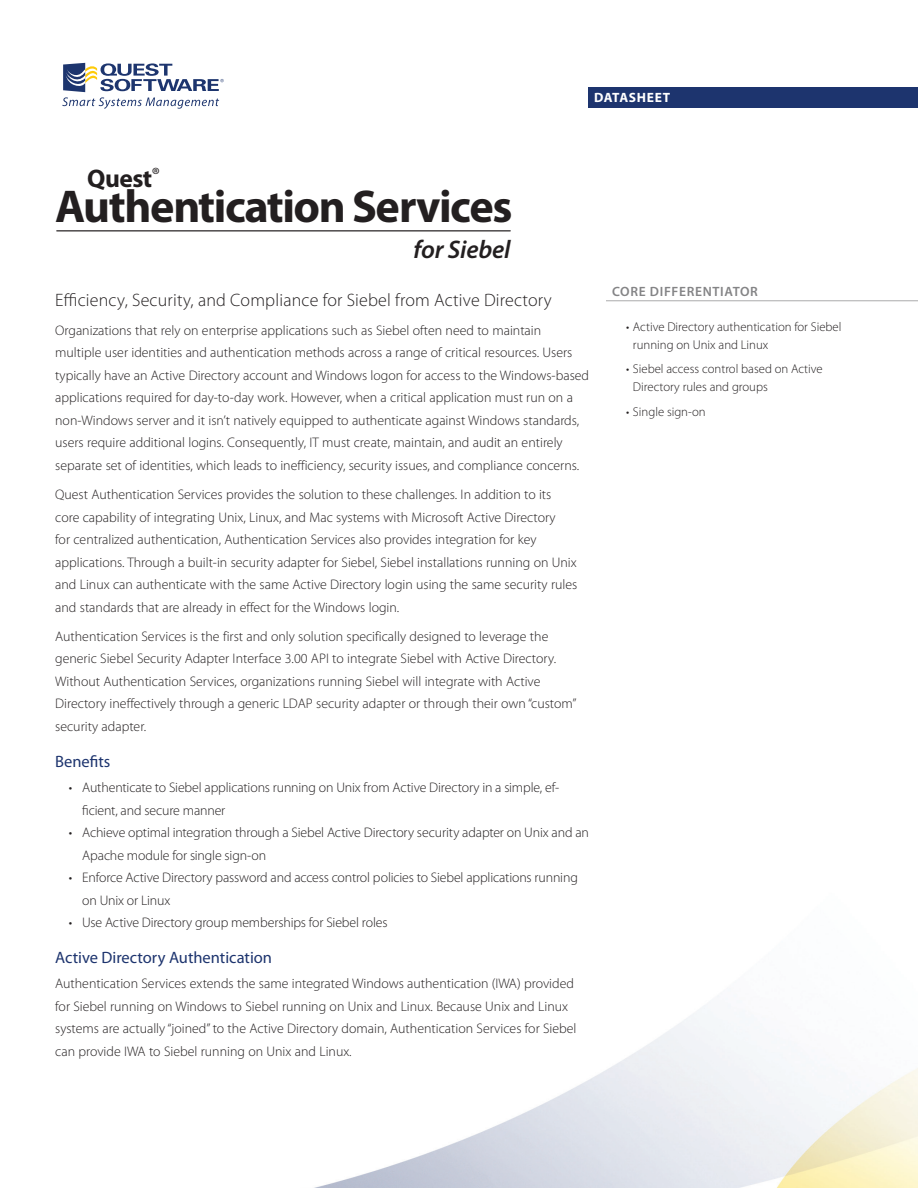
<style>
.page{position:relative;width:918px;height:1188px;background:#fff}
.page>*{position:absolute;margin:0;border:0;box-sizing:border-box;transform-origin:0 0}
.t1{font:700 46.2px "Myriad Pro";letter-spacing:-.03em;color:#231f20}
.t2{font:italic 600 25.5px "Myriad Pro";letter-spacing:-.01em;color:#231f20}
.t3{font:700 25.5px "Myriad Pro";letter-spacing:-.02em;color:#231f20}
.t4{font:300 18px "Myriad Pro";letter-spacing:.01em;color:#231f20}
.t5{font:16.5px "Myriad Pro";color:#1d346e}
.t6{font:300 13.8px/22.5px "Myriad Pro";color:#231f20}
.t7{font:600 13.5px "Myriad Pro";letter-spacing:.05em;color:#848486}
.t8{font:700 13.5px "Myriad Pro";letter-spacing:.05em;color:#fff}
.t9{font:300 12.75px/18px "Myriad Pro";color:#231f20}
</style>
<div class="page">
<img style="left:314px;top:995px;width:604px;height:193px">
<svg style="left:62px;top:63px;width:162px;height:46px"></svg>
<div style="left:588px;top:88px;width:330px;height:20px;background:#1d346e"></div>
<hr style="left:606px;top:300px;width:312px;height:1px;background:#b3b4b5">
<hr style="left:57px;top:230px;width:453px;height:1px;background:#231f20">
<h2 class="t3" style="left:87px;top:164px;width:74px">Quest<sup>®</sup></h2>
<h1 class="t1" style="left:55px;top:180px;width:459px">Authentication Services</h1>
<h2 class="t2" style="left:414px;top:236px;width:98px">for Siebel</h2>
<p class="t8" style="left:594px;top:90px;width:78px">DATASHEET</p>
<h3 class="t4" style="left:55px;top:289px;width:498px">Efficiency, Security, and Compliance for Siebel from Active Directory</h3>
<p class="t6" style="left:55px;top:319px;width:535px">Organizations that rely on enterprise applications such as Siebel often need to maintain multiple user identities and authentication methods across a range of critical resources. Users typically have an Active Directory account and Windows logon for access to the Windows-based applications required for day-to-day work. However, when a critical application must run on a non-Windows server and it isn’t natively equipped to authenticate against Windows standards, users require additional logins. Consequently, IT must create, maintain, and audit an entirely separate set of identities, which leads to inefficiency, security issues, and compliance concerns.</p>
<p class="t6" style="left:55px;top:483px;width:524px">Quest Authentication Services provides the solution to these challenges. In addition to its core capability of integrating Unix, Linux, and Mac systems with Microsoft Active Directory<br>for centralized authentication, Authentication Services also provides integration for key applications. Through a built-in security adapter for Siebel, Siebel installations running on Unix and Linux can authenticate with the same Active Directory login using the same security rules and standards that are already in effect for the Windows login.</p>
<p class="t6" style="left:55px;top:625px;width:523px">Authentication Services is the first and only solution specifically designed to leverage the generic Siebel Security Adapter Interface 3.00 API to integrate Siebel with Active Directory.<br>Without Authentication Services, organizations running Siebel will integrate with Active Directory ineffectively through a generic LDAP security adapter or through their own “custom” security adapter.</p>
<p class="t5" style="left:55px;top:752px;width:57px">Benefits</p>
<p class="t6" style="left:82px;top:776px;width:479px;text-indent:-14px">• Authenticate to Siebel applications running on Unix from Active Directory in a simple, ef&shy;ficient, and secure manner</p>
<p class="t6" style="left:82px;top:821px;width:508px;text-indent:-14px">• Achieve optimal integration through a Siebel Active Directory security adapter on Unix and an<br>Apache module for single sign-on</p>
<p class="t6" style="left:82px;top:866px;width:497px;text-indent:-14px">• Enforce Active Directory password and access control policies to Siebel applications running on Unix or Linux</p>
<p class="t6" style="left:69px;top:911px;width:320px">• Use Active Directory group memberships for Siebel roles</p>
<p class="t5" style="left:55px;top:949px;width:218px">Active Directory Authentication</p>
<p class="t6" style="left:55px;top:972px;width:523px">Authentication Services extends the same integrated Windows authentication (IWA) provided for Siebel running on Windows to Siebel running on Unix and Linux. Because Unix and Linux systems are actually “joined” to the Active Directory domain, Authentication Services for Siebel can provide IWA to Siebel running on Unix and Linux.</p>
<p class="t7" style="left:612px;top:284px;width:147px">CORE DIFFERENTIATOR</p>
<p class="t9" style="left:633px;top:317px;width:210px;text-indent:-7px">• Active Directory authentication for Siebel running on Unix and Linux</p>
<p class="t9" style="left:633px;top:360px;width:191px;text-indent:-7px">• Siebel access control based on Active<br>Directory rules and groups</p>
<p class="t9" style="left:626px;top:403px;width:81px">• Single sign-on</p>
</div>
